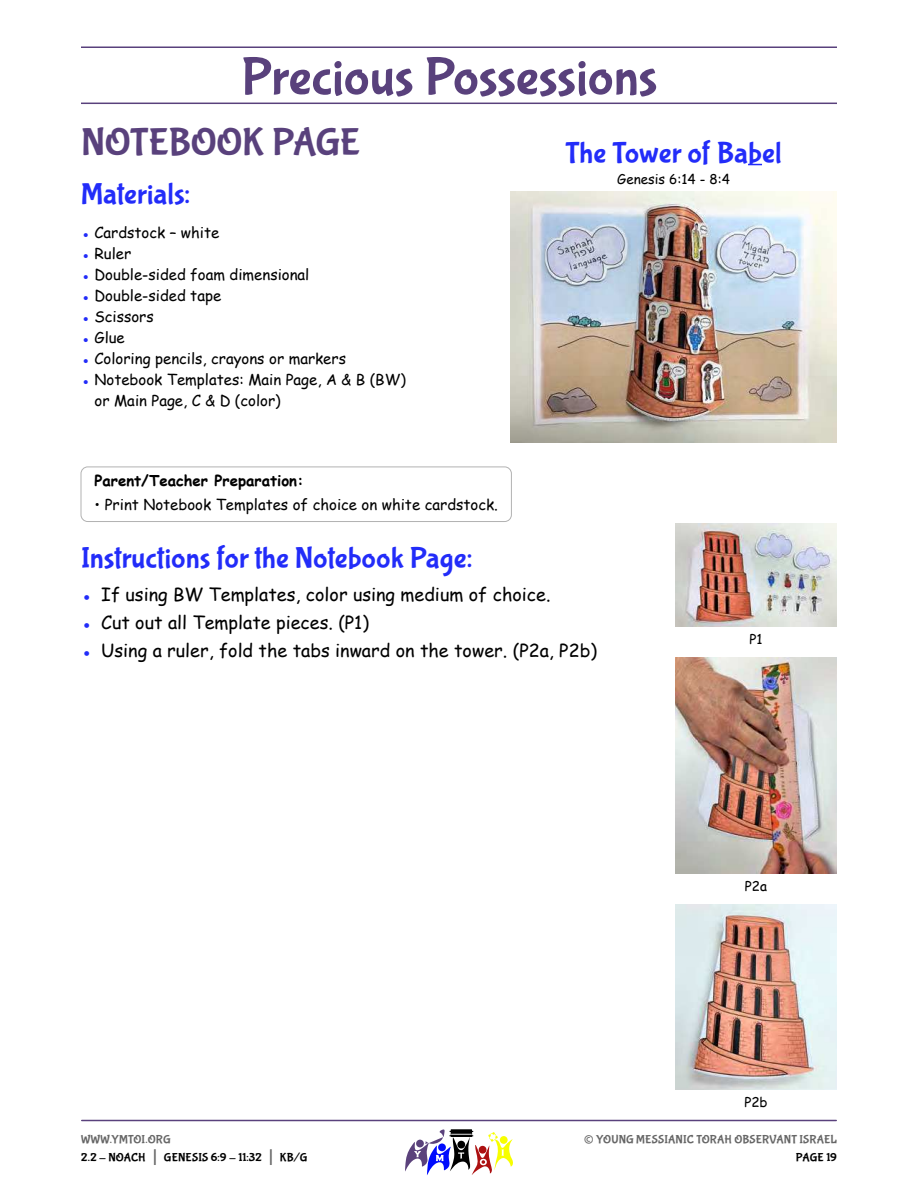
<style>
.page{position:relative;width:918px;height:1188px;background:#fff}
.page>*{position:absolute;margin:0;border:0;box-sizing:border-box;transform-origin:0 0}
.t1{font:54px "Bubblegum Sans";letter-spacing:-.005em;color:#59417c}
.t2{font:39px "Bubblegum Sans";letter-spacing:-.005em;color:#59417c}
.t3{font:30px "Bubblegum Sans";color:#222cf9}
.t4{font:27px "Bubblegum Sans";color:#666}
.t5{font:18px "Comic Sans MS";color:#000}
.t6{font:15px/21px "Comic Sans MS";color:#000}
.t7{font:700 15px "Comic Sans MS";color:#000}
.t8{font:13.5px "Comic Sans MS";color:#000}
.t9{font:12px/18px "Bubblegum Sans";letter-spacing:.01em;color:#000}
.t10{font:12px "Bubblegum Sans";letter-spacing:.01em;color:#666}
.s1{color:#222cf9}
.s2{color:#666}
.s3{font-size:21px;color:#666}
</style>
<div class="page">
<hr style="left:82px;top:1120px;width:754px;height:1px;background:#59417c">
<svg style="left:405px;top:1129px;width:108px;height:46px"></svg>
<hr style="left:81px;top:103px;width:756px;height:1px;background:#59417c">
<hr style="left:81px;top:46px;width:756px;height:2px;background:#59417c">
<div style="left:81px;top:467px;width:431px;height:55px;border:1px solid #b2b2b2;border-radius:7px"></div>
<svg style="left:748px;top:164px;width:14px;height:1px"></svg>
<img style="left:510px;top:191px;width:327px;height:251px">
<img style="left:675px;top:524px;width:162px;height:102px">
<img style="left:675px;top:657px;width:162px;height:216px">
<img style="left:675px;top:904px;width:162px;height:185px">
<h1 class="t1" style="left:241px;top:53px;width:418px">Precious Possessions</h1>
<h2 class="t2" style="left:81px;top:125px;width:281px">NOTEBOOK PAGE</h2>
<h3 class="t3" style="left:81px;top:181px;width:111px">Materials:</h3>
<p class="t6" style="left:81px;top:221px;width:140px"><span class="s1">●</span> Cardstock – white</p>
<p class="t6" style="left:81px;top:244px;width:52px"><span class="s1">●</span> Ruler</p>
<p class="t6" style="left:81px;top:265px;width:230px"><span class="s1">●</span> Double-sided foam dimensional</p>
<p class="t6" style="left:81px;top:286px;width:142px"><span class="s1">●</span> Double-sided tape</p>
<p class="t6" style="left:81px;top:307px;width:74px"><span class="s1">●</span> Scissors</p>
<p class="t6" style="left:81px;top:328px;width:45px"><span class="s1">●</span> Glue</p>
<p class="t6" style="left:81px;top:347px;width:267px"><span class="s1">●</span> Coloring pencils, crayons or markers</p>
<p class="t6" style="left:94px;top:368px;width:313px;text-indent:-14px"><span class="s1">●</span> Notebook Templates: Main Page, A &amp; B (BW) or Main Page, C &amp; D (color)</p>
<h3 class="t3" style="left:566px;top:139px;width:218px">The Tower of Babel</h3>
<p class="t8" style="left:617px;top:174px;width:114px">Genesis 6:14 - 8:4</p>
<p class="t7" style="left:94px;top:474px;width:211px">Parent/Teacher Preparation:</p>
<p class="t6" style="left:94px;top:494px;width:405px">• Print Notebook Templates of choice on white cardstock.</p>
<h3 class="t3" style="left:81px;top:545px;width:393px">Instructions for the Notebook Page:</h3>
<p class="t5" style="left:81px;top:581px;width:471px"><span class="s1">●</span> If using BW Templates, color using medium of choice.</p>
<p class="t5" style="left:81px;top:609px;width:289px"><span class="s1">●</span> Cut out all Template pieces. (P1)</p>
<p class="t5" style="left:81px;top:637px;width:517px"><span class="s1">●</span> Using a ruler, fold the tabs inward on the tower. (P2a, P2b)</p>
<p class="t8" style="left:749px;top:633px;width:15px">P1</p>
<p class="t8" style="left:745px;top:880px;width:24px">P2a</p>
<p class="t8" style="left:744px;top:1096px;width:25px">P2b</p>
<p class="t9" style="left:81px;top:1131px;width:228px"><span class="s2">WWW.YMTOI.ORG<br></span>2.2 - NOACH <span class="s3">|</span> GENESIS 6:9 - 11:32 <span class="s3">|</span> KB/G</p>
<h3 class="t4" style="left:584px;top:1128px;width:12px">©</h3>
<p class="t10" style="left:596px;top:1134px;width:242px">YOUNG MESSIANIC TORAH OBSERVANT ISRAEL</p>
<p class="t9" style="left:796px;top:1149px;width:43px">PAGE 19</p>
</div>
